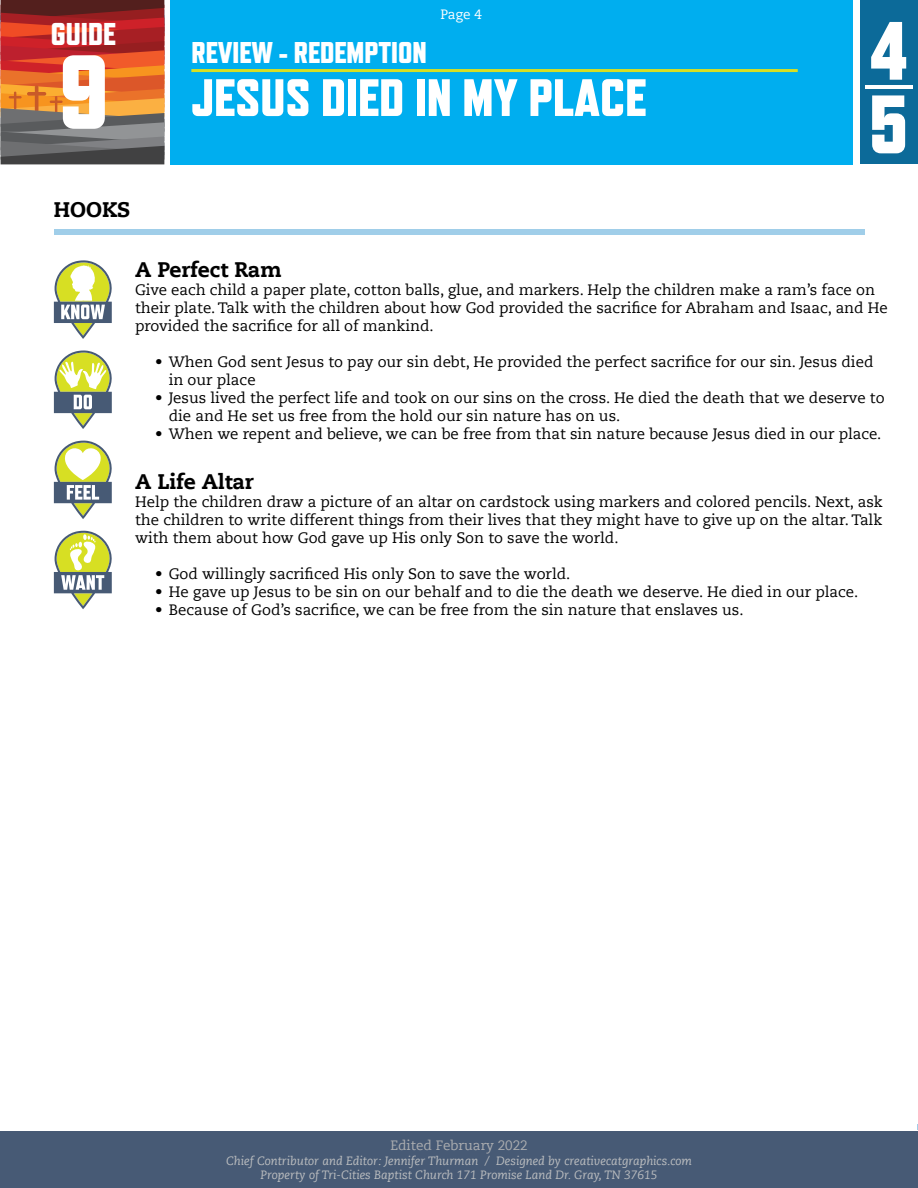
<style>
.page{position:relative;width:918px;height:1188px;background:#fff}
.page>*{position:absolute;margin:0;border:0;box-sizing:border-box;transform-origin:0 0}
.t1{font:800 105px "Refrigerator Deluxe";color:#fff}
.t2{font:800 82.5px/73.5px "Refrigerator Deluxe";color:#fff}
.t3{font:800 52.5px "Refrigerator Deluxe";color:#fff}
.t4{font:800 31.5px "Refrigerator Deluxe";color:#fff}
.t5{font:800 30px "Refrigerator Deluxe";color:#fff}
.t6{font:800 21px "Caecilia LT Std";color:#000}
.t7{font:15px/18px "Caecilia LT Std";color:#000}
.t8{font:13.5px "Caecilia LT Std";color:#abadb0}
.t9{font:13.5px "Caecilia LT Std";color:#fff}
.t10{font:italic 12px/14.4px "Caecilia LT Std";color:#bcbec0;text-align:center}
</style>
<div class="page">
<svg style="left:1px;top:0;width:163px;height:164px;background:#a8553b"></svg>
<div style="left:171px;top:0;width:682px;height:164px;background:#00aeef"></div>
<hr style="left:191px;top:69px;width:607px;height:3px;background:#d7df23">
<div style="left:860px;top:0;width:58px;height:164px;background:#0c6a99"></div>
<hr style="left:865px;top:85px;width:47px;height:4px;background:#fff">
<div style="left:54px;top:230px;width:810px;height:5px;background:#a0cee9"></div>
<svg style="left:54px;top:260px;width:58px;height:79px"></svg>
<svg style="left:54px;top:350px;width:58px;height:79px"></svg>
<svg style="left:54px;top:531px;width:58px;height:78px"></svg>
<svg style="left:54px;top:441px;width:58px;height:78px"></svg>
<div style="left:0;top:1132px;width:918px;height:56px;background:#475a75"></div>
<h3 class="t4" style="left:51px;top:16px;width:67px">GUIDE</h3>
<h1 class="t1" style="left:59px;top:30px;width:52px">9</h1>
<h3 class="t6" style="left:54px;top:197px;width:78px">HOOKS</h3>
<p class="t9" style="left:440px;top:6px;width:43px">Page 4</p>
<h3 class="t5" style="left:191px;top:35px;width:237px">REVIEW - REDEMPTION</h3>
<h3 class="t3" style="left:191px;top:66px;width:456px">JESUS DIED IN MY PLACE</h3>
<h2 class="t2" style="left:869px;top:13px;width:42px">4<br>5</h2>
<h3 class="t6" style="left:135px;top:256px;width:148px">A Perfect Ram</h3>
<p class="t7" style="left:135px;top:281px;width:754px">Give each child a paper plate, cotton balls, glue, and markers. Help the children make a ram’s face on their plate. Talk with the children about how God provided the sacrifice for Abraham and Isaac, and He provided the sacrifice for all of mankind.</p>
<p class="t7" style="left:169px;top:353px;width:706px;text-indent:-14px">• When God sent Jesus to pay our sin debt, He provided the perfect sacrifice for our sin. Jesus died in our place</p>
<p class="t7" style="left:169px;top:389px;width:717px;text-indent:-14px">• Jesus lived the perfect life and took on our sins on the cross. He died the death that we deserve to die and He set us free from the hold our sin nature has on us.</p>
<p class="t7" style="left:155px;top:425px;width:728px">• When we repent and believe, we can be free from that sin nature because Jesus died in our place.</p>
<h3 class="t6" style="left:135px;top:469px;width:120px">A Life Altar</h3>
<p class="t7" style="left:135px;top:493px;width:749px;text-align:justify">Help the children draw a picture of an altar on cardstock using markers and colored pencils. Next, ask the children to write different things from their lives that they might have to give up on the altar. Talk with them about how God gave up His only Son to save the world.</p>
<p class="t7" style="left:155px;top:565px;width:417px">• God willingly sacrificed His only Son to save the world.</p>
<p class="t7" style="left:155px;top:583px;width:704px">• He gave up Jesus to be sin on our behalf and to die the death we deserve. He died in our place.</p>
<p class="t7" style="left:155px;top:601px;width:590px">• Because of God’s sacrifice, we can be free from the sin nature that enslaves us.</p>
<p class="t8" style="left:390px;top:1138px;width:139px">Edited February 2022</p>
<p class="t10" style="left:226px;top:1154px;width:467px">Chief Contributor and Editor: Jennifer Thurman / Designed by creativecatgraphics.com<br>Property of Tri-Cities Baptist Church 171 Promise Land Dr. Gray, TN 37615</p>
</div>
